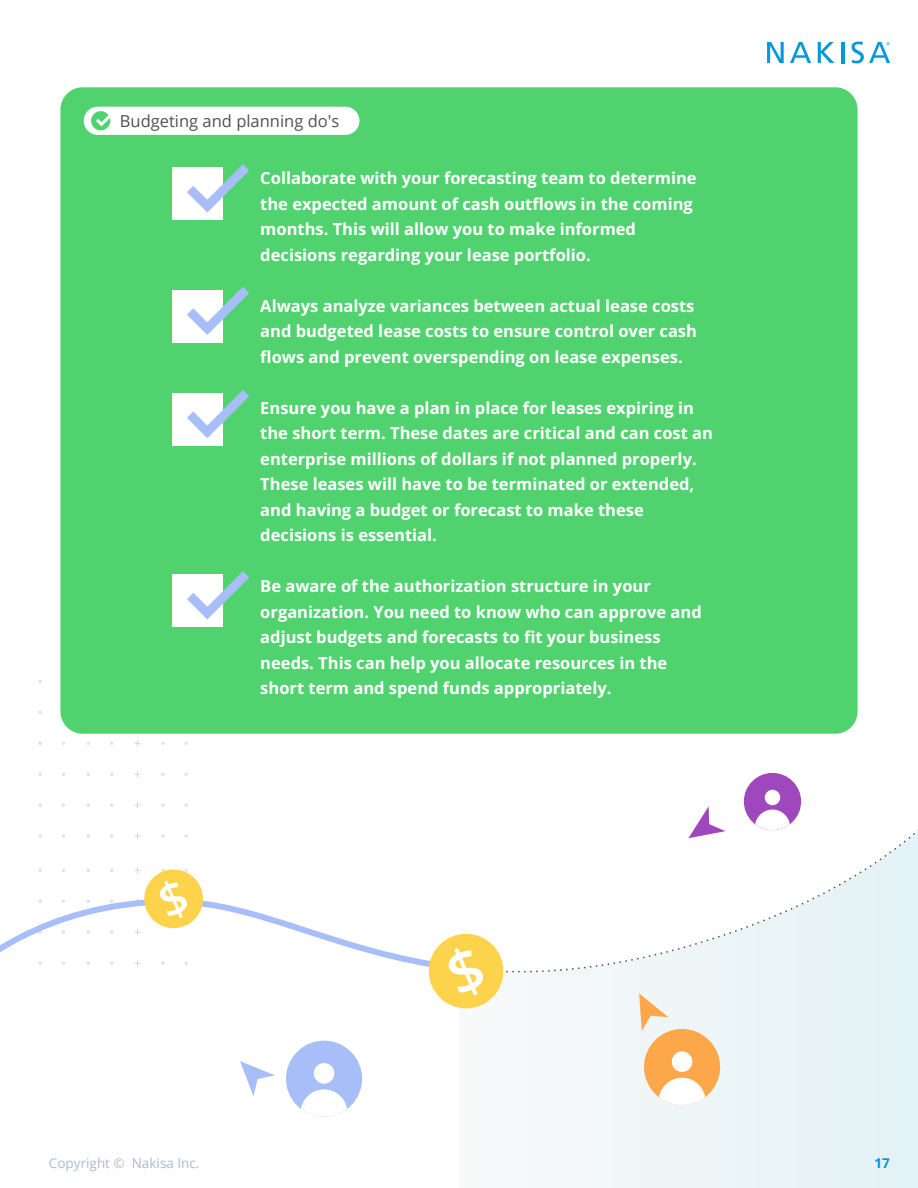
<style>
.page{position:relative;width:918px;height:1188px;background:#fff}
.page>*{position:absolute;margin:0;border:0;box-sizing:border-box;transform-origin:0 0}
.t1{font:700 16.5px/25.5px "Open Sans";color:#fff}
.t2{font:16.5px "Open Sans";color:#515151}
.t3{font:13.5px "Open Sans";color:#adbaca}
.t4{font:700 13.5px "Open Sans";color:#0099d9}
</style>
<div class="page">
<svg style="left:459px;top:974px;width:459px;height:214px;fill:#edf5f7"></svg>
<svg style="left:38px;top:834px;width:4px;height:4px"></svg>
<svg style="left:134px;top:833px;width:7px;height:6px"></svg>
<svg style="left:161px;top:834px;width:4px;height:4px"></svg>
<svg style="left:38px;top:803px;width:4px;height:4px"></svg>
<svg style="left:134px;top:802px;width:7px;height:6px"></svg>
<svg style="left:161px;top:803px;width:4px;height:4px"></svg>
<svg style="left:134px;top:771px;width:7px;height:6px"></svg>
<svg style="left:134px;top:740px;width:7px;height:6px"></svg>
<svg style="left:790px;top:42px;width:21px;height:21px"></svg>
<hr style="left:841px;top:42px;width:3px;height:21px;background:#0099d9">
<svg style="left:818px;top:42px;width:17px;height:21px"></svg>
<svg style="left:851px;top:41px;width:39px;height:23px"></svg>
<svg style="left:767px;top:42px;width:17px;height:21px"></svg>
<div style="left:60px;top:87px;width:798px;height:647px;background:#50d36f;border-radius:22px"></div>
<div style="left:84px;top:107px;width:275px;height:28px;background:#fff;border-radius:14px"></div>
<svg style="left:91px;top:111px;width:19px;height:19px"></svg>
<div style="left:172px;top:167px;width:51px;height:53px;background:#fff"></div>
<svg style="left:93px;top:111px;width:18px;height:18px"></svg>
<svg style="left:187px;top:164px;width:62px;height:49px"></svg>
<div style="left:172px;top:290px;width:51px;height:53px;background:#fff"></div>
<svg style="left:187px;top:287px;width:62px;height:48px"></svg>
<div style="left:172px;top:393px;width:51px;height:53px;background:#fff"></div>
<svg style="left:187px;top:390px;width:62px;height:48px"></svg>
<div style="left:172px;top:574px;width:51px;height:53px;background:#fff"></div>
<svg style="left:187px;top:571px;width:62px;height:49px"></svg>
<svg style="left:460px;top:707px;width:458px;height:267px"></svg>
<div style="left:429px;top:934px;width:74px;height:74px;background:#fdd34b;border-radius:50%"></div>
<div style="left:644px;top:1029px;width:76px;height:76px;background:#fda74b;border-radius:50%"></div>
<div style="left:672px;top:1051px;width:20px;height:21px;background:#fff;border-radius:50%"></div>
<svg style="left:659px;top:1078px;width:46px;height:27px"></svg>
<div style="left:286px;top:1041px;width:76px;height:76px;background:#a7bef9;border-radius:50%"></div>
<div style="left:314px;top:1063px;width:20px;height:21px;background:#fff;border-radius:50%"></div>
<svg style="left:301px;top:1089px;width:46px;height:28px"></svg>
<div style="left:744px;top:773px;width:57px;height:57px;background:#9f47bd;border-radius:50%"></div>
<div style="left:765px;top:790px;width:15px;height:15px;background:#fff;border-radius:50%"></div>
<svg style="left:755px;top:810px;width:35px;height:20px"></svg>
<svg style="left:639px;top:993px;width:29px;height:38px"></svg>
<svg style="left:688px;top:806px;width:38px;height:32px"></svg>
<svg style="left:240px;top:1061px;width:35px;height:35px"></svg>
<svg style="left:0;top:867px;width:489px;height:133px"></svg>
<p class="t2" style="left:120px;top:114px;width:221px">Budgeting and planning do's</p>
<p class="t1" style="left:260px;top:167px;width:438px">Collaborate with your forecasting team to determine the expected amount of cash outflows in the coming months. This will allow you to make informed decisions regarding your lease portfolio.</p>
<p class="t1" style="left:260px;top:295px;width:438px">Always analyze variances between actual lease costs and budgeted lease costs to ensure control over cash flows and prevent overspending on lease expenses.</p>
<p class="t1" style="left:260px;top:397px;width:454px">Ensure you have a plan in place for leases expiring in the short term. These dates are critical and can cost an enterprise millions of dollars if not planned properly.<br>These leases will have to be terminated or extended, and having a budget or forecast to make these decisions is essential.</p>
<p class="t1" style="left:260px;top:575px;width:443px">Be aware of the authorization structure in your organization. You need to know who can approve and adjust budgets and forecasts to fit your business needs. This can help you allocate resources in the short term and spend funds appropriately.</p>
<p class="t3" style="left:49px;top:1158px;width:152px">Copyright © Nakisa Inc.</p>
<p class="t4" style="left:874px;top:1158px;width:17px">17</p>
</div>
